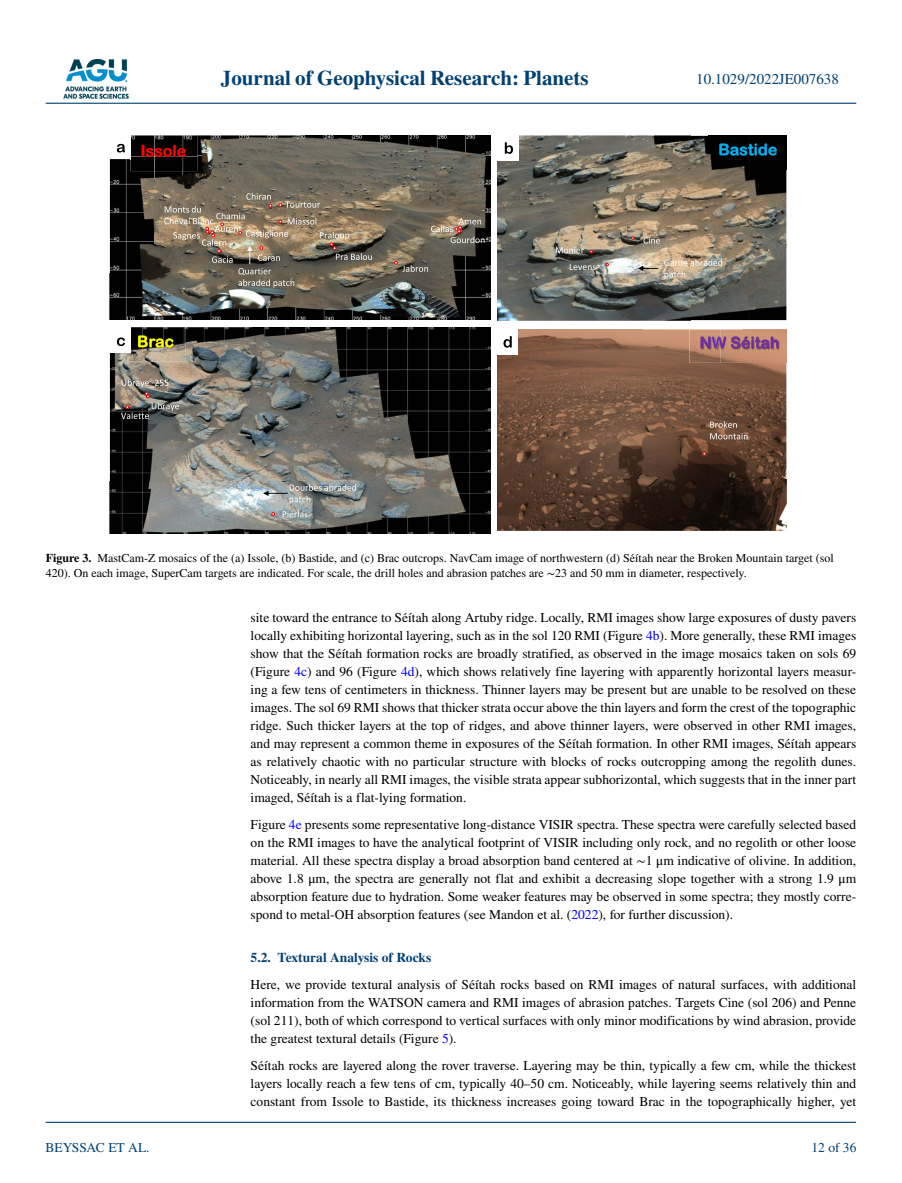
<style>
.page{position:relative;width:902px;height:1183px;background:#fff}
.page>*{position:absolute;margin:0;border:0;box-sizing:border-box;transform-origin:0 0}
.t1{font:700 21px "STIX";color:#004174}
.t2{font:15px "STIX";color:#004174}
.t3{font:13.5px/18px "STIX";color:#000;text-align:justify}
.t4{font:700 13.5px "STIX";color:#004174}
.t5{font:13.5px "STIX";color:#004174}
.t6{font:12px/15px "STIX";color:#000}
.s1{font-weight:700}
.s2{color:#00f}
</style>
<div class="page">
<img style="left:63px;top:60px;width:65px;height:39px">
<hr style="left:46px;top:103px;width:810px;height:1px;background:#004174">
<hr style="left:45px;top:1121px;width:810px;height:1px;background:#004174">
<img style="left:110px;top:135px;width:380px;height:185px">
<svg style="left:431px;top:218px;width:53px;height:25px"></svg>
<svg style="left:394px;top:261px;width:34px;height:11px"></svg>
<svg style="left:164px;top:193px;width:208px;height:94px;background:#857764"></svg>
<img style="left:110px;top:327px;width:380px;height:206px">
<svg style="left:121px;top:379px;width:58px;height:40px;background:#73706a"></svg>
<svg style="left:271px;top:512px;width:4px;height:3px"></svg>
<svg style="left:282px;top:510px;width:25px;height:7px"></svg>
<img style="left:497px;top:136px;width:289px;height:184px">
<svg style="left:631px;top:236px;width:3px;height:4px"></svg>
<svg style="left:643px;top:237px;width:16px;height:6px"></svg>
<svg style="left:556px;top:247px;width:36px;height:6px"></svg>
<svg style="left:569px;top:264px;width:26px;height:6px"></svg>
<svg style="left:664px;top:259px;width:58px;height:20px"></svg>
<div style="left:110px;top:327px;width:21px;height:25px;background:#fff"></div>
<svg style="left:117px;top:337px;width:8px;height:9px"></svg>
<div style="left:110px;top:134px;width:21px;height:25px;background:#fff"></div>
<div style="left:497px;top:135px;width:21px;height:25px;background:#fff"></div>
<svg style="left:504px;top:142px;width:9px;height:12px"></svg>
<img style="left:130px;top:136px;width:67px;height:35px">
<svg style="left:117px;top:136px;width:14px;height:23px"></svg>
<svg style="left:142px;top:145px;width:44px;height:12px"></svg>
<img style="left:708px;top:135px;width:79px;height:35px">
<img style="left:708px;top:136px;width:78px;height:34px">
<svg style="left:719px;top:143px;width:57px;height:12px"></svg>
<img style="left:127px;top:327px;width:58px;height:34px">
<img style="left:127px;top:327px;width:4px;height:25px">
<svg style="left:138px;top:335px;width:35px;height:12px"></svg>
<img style="left:497px;top:329px;width:289px;height:201px">
<svg style="left:702px;top:452px;width:4px;height:3px"></svg>
<svg style="left:710px;top:421px;width:26px;height:6px"></svg>
<svg style="left:710px;top:433px;width:37px;height:6px"></svg>
<div style="left:496px;top:328px;width:21px;height:26px;background:#fff"></div>
<svg style="left:503px;top:336px;width:8px;height:11px"></svg>
<img style="left:689px;top:329px;width:98px;height:34px">
<img style="left:741px;top:329px;width:45px;height:34px">
<svg style="left:700px;top:336px;width:78px;height:12px"></svg>
<svg style="left:263px;top:484px;width:93px;height:20px;background:#929796"></svg>
<svg style="left:638px;top:266px;width:20px;height:5px"></svg>
<h1 class="t1" style="left:221px;top:66px;width:369px">Journal of Geophysical Research: Planets</h1>
<p class="t2" style="left:696px;top:69px;width:144px">10.1029/2022JE007638</p>
<p class="t6" style="left:46px;top:551px;width:789px"><span class="s1">Figure 3.</span> MastCam-Z mosaics of the (a) Issole, (b) Bastide, and (c) Brac outcrops. NavCam image of northwestern (d) Séítah near the Broken Mountain target (sol<br>420). On each image, SuperCam targets are indicated. For scale, the drill holes and abrasion patches are ∼23 and 50 mm in diameter, respectively.</p>
<p class="t5" style="left:45px;top:1138px;width:106px">BEYSSAC ET AL.</p>
<p class="t3" style="left:250px;top:608px;width:607px">site toward the entrance to Séítah along Artuby ridge. Locally, RMI images show large exposures of dusty pavers locally exhibiting horizontal layering, such as in the sol 120 RMI (Figure <span class="s2">4b</span>). More generally, these RMI images show that the Séítah formation rocks are broadly stratified, as observed in the image mosaics taken on sols 69 (Figure <span class="s2">4c</span>) and 96 (Figure <span class="s2">4d</span>), which shows relatively fine layering with apparently horizontal layers measur&shy;ing a few tens of centimeters in thickness. Thinner layers may be present but are unable to be resolved on these images. The sol 69 RMI shows that thicker strata occur above the thin layers and form the crest of the topographic ridge. Such thicker layers at the top of ridges, and above thinner layers, were observed in other RMI images, and may represent a common theme in exposures of the Séítah formation. In other RMI images, Séítah appears as relatively chaotic with no particular structure with blocks of rocks outcropping among the regolith dunes.<br>Noticeably, in nearly all RMI images, the visible strata appear subhorizontal, which suggests that in the inner part imaged, Séítah is a flat-lying formation.</p>
<p class="t3" style="left:250px;top:815px;width:607px">Figure <span class="s2">4e</span> presents some representative long-distance VISIR spectra. These spectra were carefully selected based on the RMI images to have the analytical footprint of VISIR including only rock, and no regolith or other loose material. All these spectra display a broad absorption band centered at ∼1 μm indicative of olivine. In addition, above 1.8 μm, the spectra are generally not flat and exhibit a decreasing slope together with a strong 1.9 μm absorption feature due to hydration. Some weaker features may be observed in some spectra; they mostly corre&shy;spond to metal-OH absorption features (see Mandon et al. (<span class="s2">2022</span>), for further discussion).</p>
<p class="t4" style="left:250px;top:949px;width:182px">5.2. Textural Analysis of Rocks</p>
<p class="t3" style="left:250px;top:976px;width:607px">Here, we provide textural analysis of Séítah rocks based on RMI images of natural surfaces, with additional information from the WATSON camera and RMI images of abrasion patches. Targets Cine (sol 206) and Penne (sol 211), both of which correspond to vertical surfaces with only minor modifications by wind abrasion, provide the greatest textural details (Figure <span class="s2">5</span>).</p>
<p class="t3" style="left:250px;top:1057px;width:607px">Séítah rocks are layered along the rover traverse. Layering may be thin, typically a few cm, while the thickest layers locally reach a few tens of cm, typically 40–50 cm. Noticeably, while layering seems relatively thin and constant from Issole to Bastide, its thickness increases going toward Brac in the topographically higher, yet</p>
<p class="t5" style="left:811px;top:1138px;width:46px">12 of 36</p>
</div>
